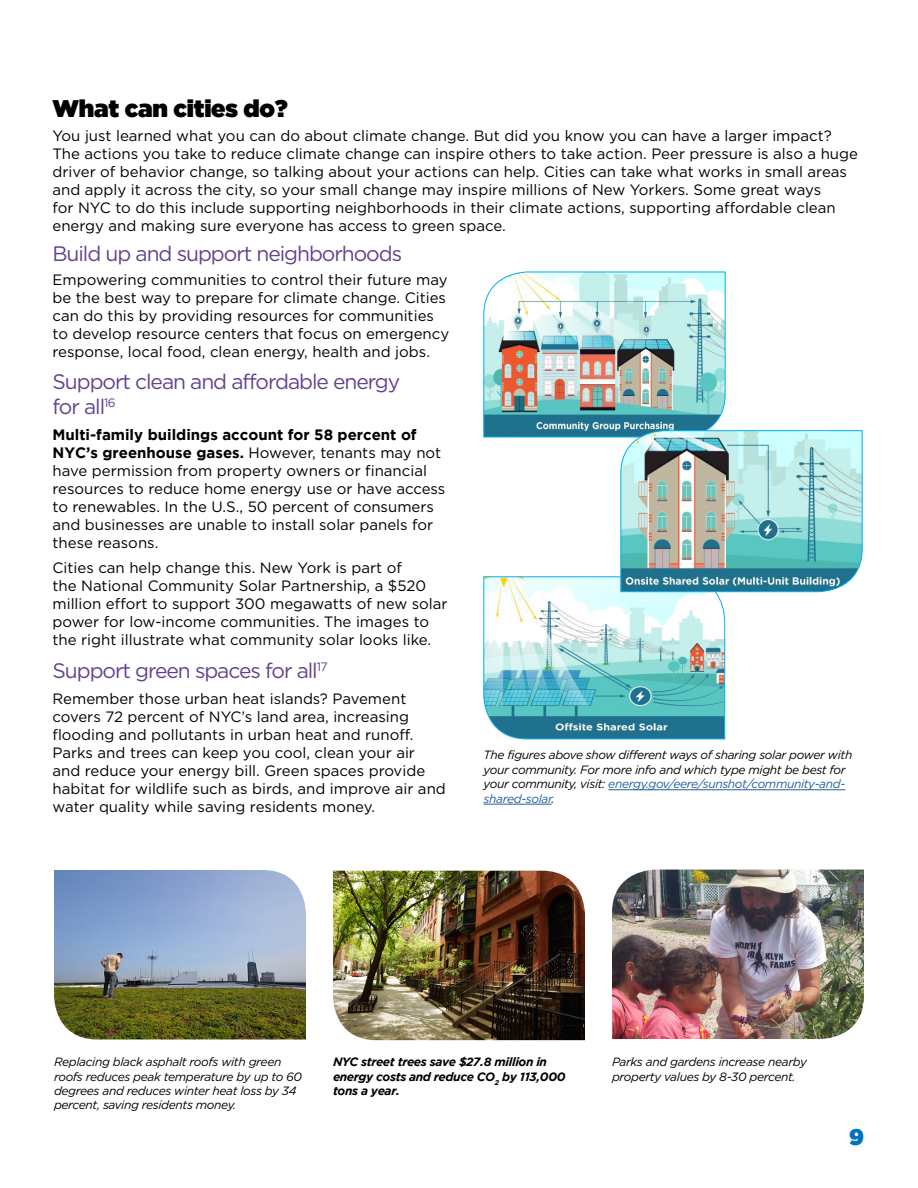
<style>
.page{position:relative;width:918px;height:1188px;background:#fff}
.page>*{position:absolute;margin:0;border:0;box-sizing:border-box;transform-origin:0 0}
.t1{font:24px "Gotham Ultra";letter-spacing:-.01em;color:#000}
.t2{font:22.5px "Gotham Ultra";color:#0072bc}
.t3{font:21px/25.5px "Gotham";letter-spacing:-.05em;color:#61448e}
.t4{font:15px/18px "Gotham";color:#000}
.t5{font:italic 12px/14.4px "Gotham";letter-spacing:-.03em;color:#000}
.t6{font:italic 700 12px/14.4px "Gotham";letter-spacing:-.03em;color:#000}
.s1{font-weight:700}
.s2{color:#215e9e}
</style>
<div class="page">
<hr style="left:608px;top:790px;width:237px;height:1px;background:#215e9e">
<hr style="left:484px;top:804px;width:68px;height:1px;background:#215e9e">
<img style="left:483px;top:272px;width:380px;height:467px">
<img style="left:54px;top:870px;width:252px;height:170px">
<img style="left:333px;top:871px;width:252px;height:169px">
<img style="left:612px;top:870px;width:252px;height:169px">
<h2 class="t1" style="left:52px;top:94px;width:237px">What can cities do?</h2>
<p class="t4" style="left:52px;top:126px;width:807px">You just learned what you can do about climate change. But did you know you can have a larger impact?<br>The actions you take to reduce climate change can inspire others to take action. Peer pressure is also a huge driver of behavior change, so talking about your actions can help. Cities can take what works in small areas and apply it across the city, so your small change may inspire millions of New Yorkers. Some great ways<br>for NYC to do this include supporting neighborhoods in their climate actions, supporting affordable clean energy and making sure everyone has access to green space.</p>
<h3 class="t3" style="left:52px;top:241px;width:351px">Build up and support neighborhoods</h3>
<p class="t4" style="left:52px;top:271px;width:398px">Empowering communities to control their future may be the best way to prepare for climate change. Cities can do this by providing resources for communities to develop resource centers that focus on emergency response, local food, clean energy, health and jobs.</p>
<h3 class="t3" style="left:52px;top:368px;width:349px">Support clean and affordable energy for all<sup>16</sup></h3>
<p class="t4" style="left:52px;top:425px;width:394px"><span class="s1">Multi-family buildings account for 58 percent of NYC’s greenhouse gases.</span> However, tenants may not have permission from property owners or financial resources to reduce home energy use or have access to renewables. In the U.S., 50 percent of consumers and businesses are unable to install solar panels for these reasons.</p>
<p class="t4" style="left:52px;top:559px;width:397px">Cities can help change this. New York is part of<br>the National Community Solar Partnership, a $520 million effort to support 300 megawatts of new solar power for low-income communities. The images to the right illustrate what community solar looks like.</p>
<h3 class="t3" style="left:52px;top:657px;width:277px">Support green spaces for all<sup>17</sup></h3>
<p class="t4" style="left:52px;top:689px;width:395px">Remember those urban heat islands? Pavement covers 72 percent of NYC’s land area, increasing flooding and pollutants in urban heat and runoff.<br>Parks and trees can keep you cool, clean your air and reduce your energy bill. Green spaces provide habitat for wildlife such as birds, and improve air and water quality while saving residents money.</p>
<p class="t5" style="left:484px;top:748px;width:370px">The figures above show different ways of sharing solar power with your community. For more info and which type might be best for your community, visit: <span class="s2">energy.gov/eere/sunshot/community-and&shy;shared-solar</span>.</p>
<p class="t5" style="left:54px;top:1055px;width:250px">Replacing black asphalt roofs with green roofs reduces peak temperature by up to 60 degrees and reduces winter heat loss by 34 percent, saving residents money.</p>
<p class="t6" style="left:333px;top:1055px;width:234px">NYC street trees save $27.8 million in energy costs and reduce CO<sub>2</sub> by 113,000 tons a year.</p>
<p class="t5" style="left:612px;top:1055px;width:197px">Parks and gardens increase nearby property values by 8-30 percent.</p>
<h2 class="t2" style="left:849px;top:1124px;width:16px">9</h2>
</div>
